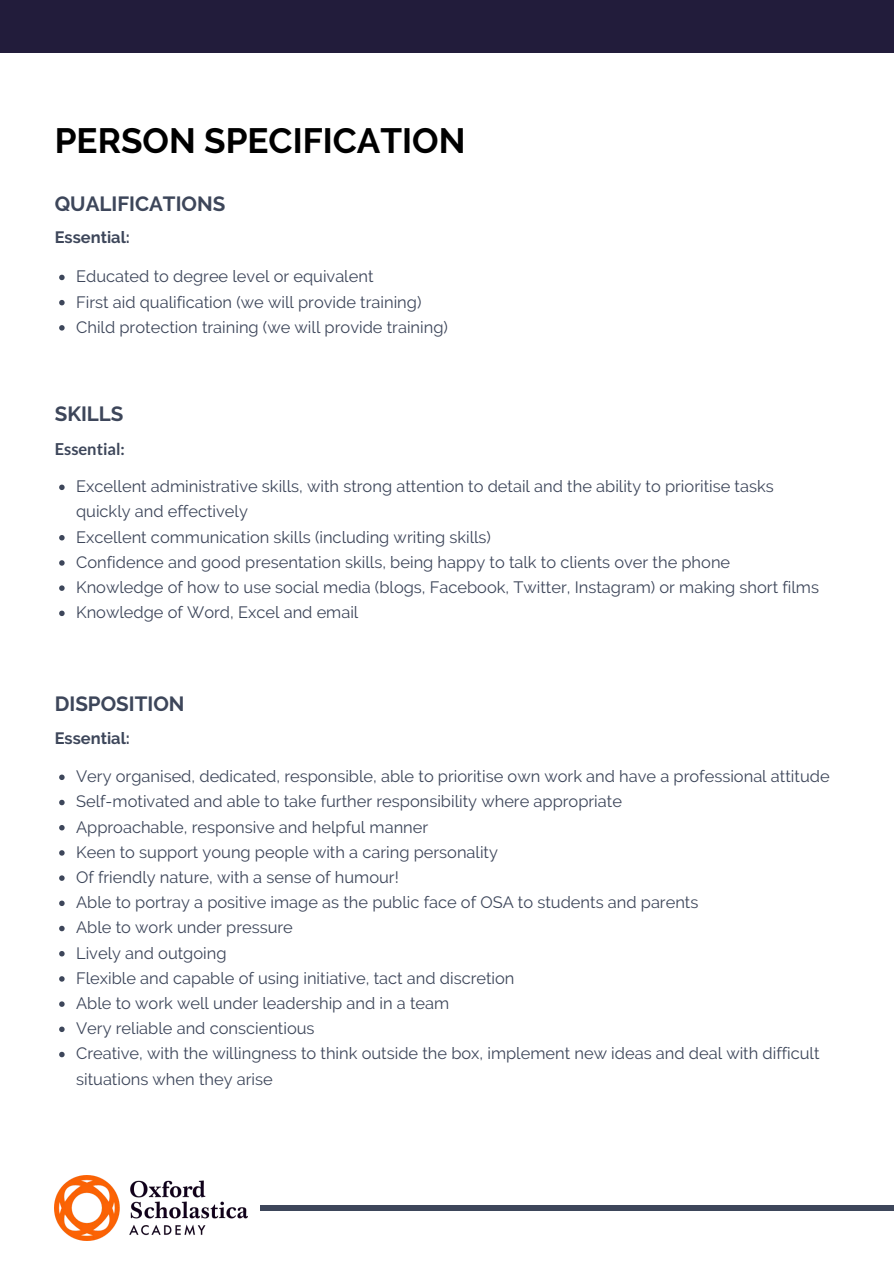
<style>
.page{position:relative;width:894px;height:1264px;background:#fff}
.page>*{position:absolute;margin:0;border:0;box-sizing:border-box;transform-origin:0 0}
.t1{font:700 35.1px "Raleway";color:#000}
.t2{font:700 20.55px "Raleway";color:#3d465a}
.t3{font:16.5px/25.2px "Raleway";color:#3d465a}
.t4{font:700 16.5px "Raleway";color:#3d465a}
.t5{font:700 16.5px "Lato";color:#3d465a}
</style>
<div class="page">
<img style="left:55px;top:1175px;width:192px;height:65px">
<div style="left:260px;top:1204px;width:633px;height:6px;background:#3d465a"></div>
<div style="left:0;top:0;width:893px;height:53px;background:#221c3b"></div>
<svg style="left:59px;top:275px;width:6px;height:5px"></svg>
<svg style="left:59px;top:300px;width:6px;height:5px"></svg>
<svg style="left:59px;top:325px;width:6px;height:5px"></svg>
<svg style="left:59px;top:484px;width:6px;height:6px"></svg>
<svg style="left:59px;top:535px;width:6px;height:5px"></svg>
<svg style="left:59px;top:560px;width:6px;height:5px"></svg>
<svg style="left:59px;top:585px;width:6px;height:6px"></svg>
<svg style="left:59px;top:610px;width:6px;height:6px"></svg>
<svg style="left:59px;top:774px;width:6px;height:6px"></svg>
<svg style="left:59px;top:799px;width:6px;height:6px"></svg>
<svg style="left:59px;top:825px;width:6px;height:5px"></svg>
<svg style="left:59px;top:850px;width:6px;height:5px"></svg>
<svg style="left:59px;top:875px;width:6px;height:5px"></svg>
<svg style="left:59px;top:900px;width:6px;height:6px"></svg>
<svg style="left:59px;top:925px;width:6px;height:6px"></svg>
<svg style="left:59px;top:951px;width:6px;height:5px"></svg>
<svg style="left:59px;top:976px;width:6px;height:5px"></svg>
<svg style="left:59px;top:1001px;width:6px;height:5px"></svg>
<svg style="left:59px;top:1026px;width:6px;height:6px"></svg>
<svg style="left:59px;top:1051px;width:6px;height:6px"></svg>
<h1 class="t1" style="left:55px;top:120px;width:412px">PERSON SPECIFICATION</h1>
<p class="t2" style="left:55px;top:191px;width:172px">QUALIFICATIONS</p>
<p class="t4" style="left:55px;top:228px;width:77px">Essential:</p>
<p class="t3" style="left:76px;top:264px;width:373px">Educated to degree level or equivalent<br>First aid qualification (we will provide training)<br>Child protection training (we will provide training)</p>
<p class="t2" style="left:55px;top:401px;width:70px">SKILLS</p>
<p class="t5" style="left:55px;top:438px;width:72px">Essential:</p>
<p class="t3" style="left:76px;top:474px;width:744px">Excellent administrative skills, with strong attention to detail and the ability to prioritise tasks quickly and effectively<br>Excellent communication skills (including writing skills)<br>Confidence and good presentation skills, being happy to talk to clients over the phone Knowledge of how to use social media (blogs, Facebook, Twitter, Instagram) or making short films Knowledge of Word, Excel and email</p>
<p class="t2" style="left:55px;top:691px;width:131px">DISPOSITION</p>
<p class="t4" style="left:55px;top:728px;width:77px">Essential:</p>
<p class="t3" style="left:76px;top:763px;width:754px">Very organised, dedicated, responsible, able to prioritise own work and have a professional attitude Self-motivated and able to take further responsibility where appropriate<br>Approachable, responsive and helpful manner<br>Keen to support young people with a caring personality<br>Of friendly nature, with a sense of humour!<br>Able to portray a positive image as the public face of OSA to students and parents<br>Able to work under pressure<br>Lively and outgoing<br>Flexible and capable of using initiative, tact and discretion<br>Able to work well under leadership and in a team<br>Very reliable and conscientious<br>Creative, with the willingness to think outside the box, implement new ideas and deal with difficult situations when they arise</p>
</div>
